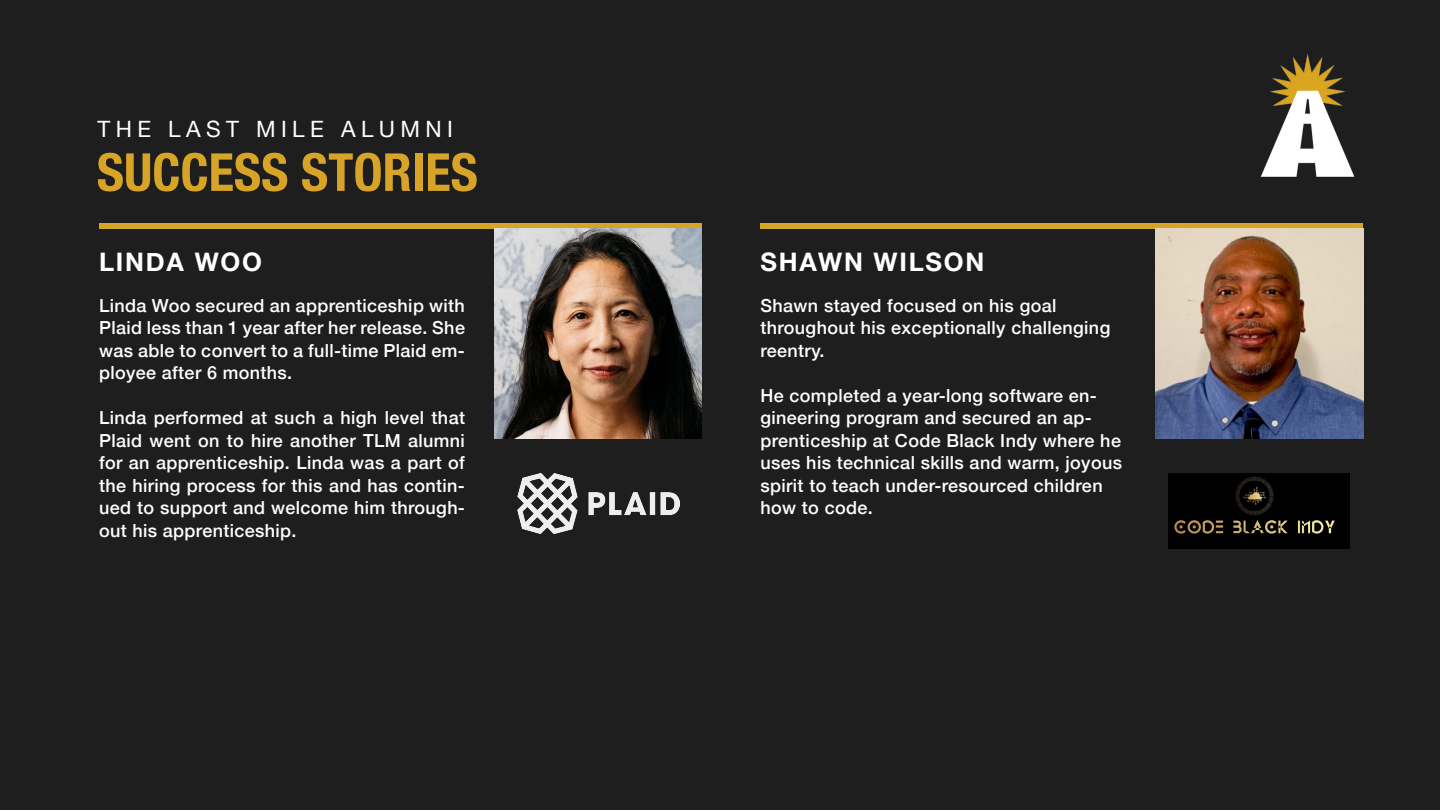
<style>
.page{position:relative;width:1440px;height:810px;background:#1e1e1e}
.page>*{position:absolute;margin:0;border:0;box-sizing:border-box;transform-origin:0 0}
.t1{font:700 condensed 52.5px "Helvetica Neue";color:#d8a427}
.t2{font:700 25.5px "Helvetica Neue";letter-spacing:.07em;color:#fff}
.t3{font:22.5px "Helvetica Neue";letter-spacing:.24em;color:#fff}
.t4{font:500 18px/22.5px "Helvetica Neue";letter-spacing:.02em;color:#fff;text-align:justify}
</style>
<div class="page">
<img style="left:1261px;top:54px;width:94px;height:123px">
<div style="left:99px;top:223px;width:603px;height:5px;background:#d6a528"></div>
<div style="left:760px;top:223px;width:604px;height:5px;background:#d6a528"></div>
<img style="left:494px;top:229px;width:208px;height:210px">
<img style="left:517px;top:474px;width:163px;height:60px">
<img style="left:1155px;top:228px;width:209px;height:210px">
<img style="left:1169px;top:474px;width:181px;height:75px">
<p class="t3" style="left:98px;top:113px;width:357px">THE LAST MILE ALUMNI</p>
<p class="t1" style="left:97px;top:129px;width:383px">SUCCESS STORIES</p>
<p class="t2" style="left:99px;top:242px;width:165px">LINDA WOO</p>
<p class="t4" style="left:99px;top:293px;width:368px">Linda Woo secured an apprenticeship with Plaid less than 1 year after her release. She was able to convert to a full-time Plaid em&shy;ployee after 6 months.</p>
<p class="t4" style="left:99px;top:405px;width:368px">Linda performed at such a high level that Plaid went on to hire another TLM alumni for an apprenticeship. Linda was a part of the hiring process for this and has contin&shy;ued to support and welcome him through&shy;out his apprenticeship.</p>
<p class="t2" style="left:761px;top:242px;width:225px">SHAWN WILSON</p>
<p class="t4" style="left:761px;top:293px;width:351px;text-align:left">Shawn stayed focused on his goal throughout his exceptionally challenging reentry.</p>
<p class="t4" style="left:761px;top:383px;width:363px;text-align:left">He completed a year-long software en&shy;gineering program and secured an ap&shy;prenticeship at Code Black Indy where he uses his technical skills and warm, joyous spirit to teach under-resourced children how to code.</p>
</div>
